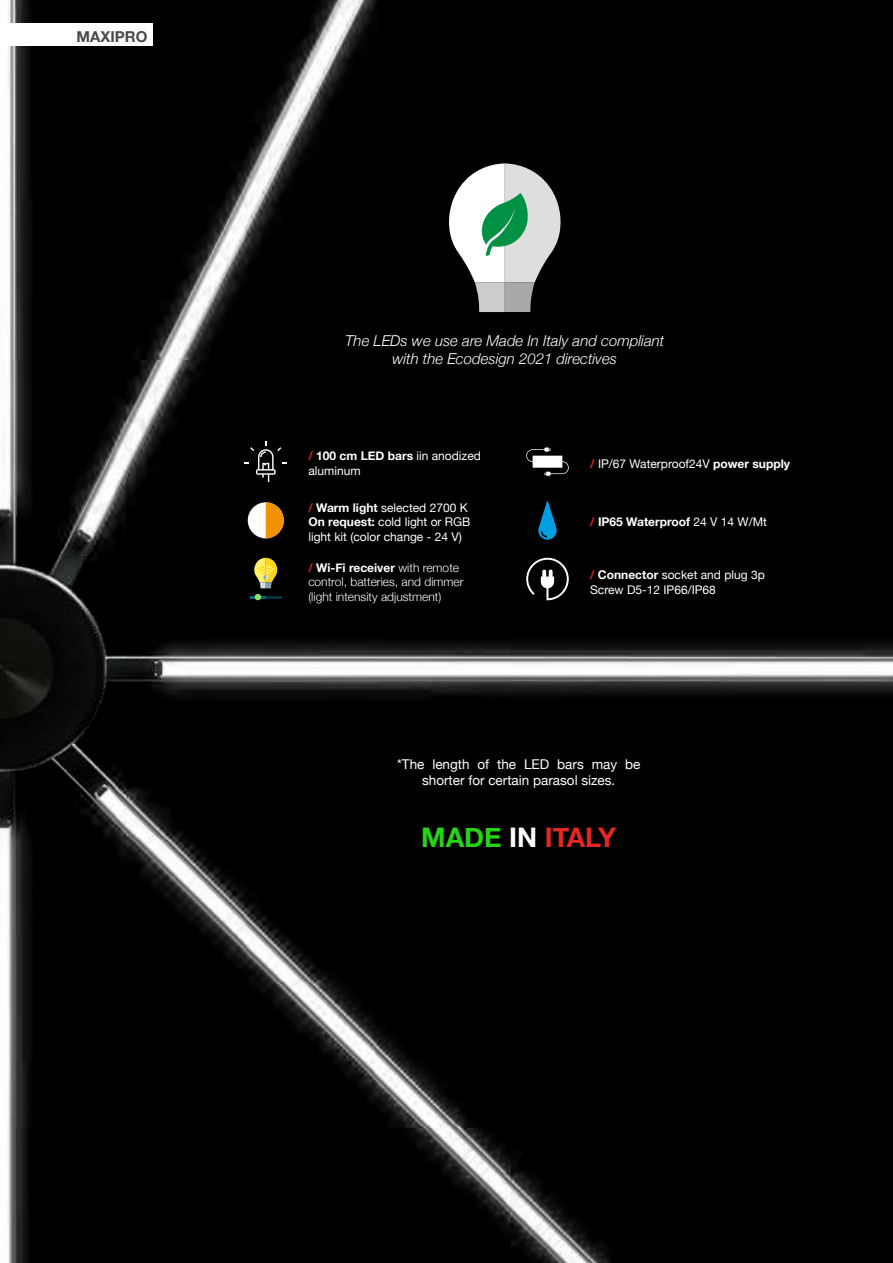
<style>
.page{position:relative;width:893px;height:1263px;background:#fff}
.page>*{position:absolute;margin:0;border:0;box-sizing:border-box;transform-origin:0 0}
.t1{font:700 27px "Helvetica Neue";color:#e42721}
.t2{font:italic 300 15px/18px "Helvetica Neue";color:#fff;text-align:center}
.t3{font:700 15px "Helvetica Neue";color:#494a48}
.t4{font:13.5px/16.2px "Helvetica Neue";color:#fff;text-align:center}
.t5{font:12px/14.4px "Helvetica Neue";color:#fff}
.t6{font:300 12px/14.4px "Helvetica Neue";color:#fff}
.t7{font:700 12px "Helvetica Neue";color:#fff}
.s1{font-weight:700;color:#e32820}
.s2{font-weight:700}
.s3{font-weight:700;color:#e42721}
.s4{color:#e32820}
.s5{font-weight:400}
.s6{color:#25d415}
.s7{color:#fff}
</style>
<div class="page">
<img style="left:0;top:0;width:892px;height:1263px">
<svg style="left:244px;top:441px;width:43px;height:41px;background:#1f1f1f"></svg>
<svg style="left:526px;top:447px;width:43px;height:29px"></svg>
<svg style="left:248px;top:502px;width:36px;height:36px"></svg>
<svg style="left:250px;top:594px;width:31px;height:6px"></svg>
<svg style="left:254px;top:558px;width:23px;height:30px"></svg>
<svg style="left:526px;top:558px;width:43px;height:42px"></svg>
<svg style="left:537px;top:501px;width:20px;height:39px"></svg>
<svg style="left:448px;top:163px;width:114px;height:149px"></svg>
<hr style="left:892px;top:0;width:1px;height:1263px;background:#000">
<div style="left:0;top:24px;width:153px;height:22px;background:#fff"></div>
<p class="t3" style="left:77px;top:25px;width:72px">MAXIPRO</p>
<p class="t2" style="left:345px;top:330px;width:320px">The LEDs we use are Made In Italy and compliant with the Ecodesign 2021 directives</p>
<p class="t5" style="left:308px;top:449px;width:174px"><span class="s1">/</span> <span class="s2">100 cm LED bars</span> iin anodized aluminum</p>
<p class="t5" style="left:308px;top:501px;width:164px"><span class="s1">/</span> <span class="s2">Warm light</span> selected 2700 K<br><span class="s2">On request:</span> cold light or RGB light kit (color change - 24 V)</p>
<p class="t6" style="left:308px;top:559px;width:157px"><span class="s3">/</span> <span class="s2">Wi-Fi receiver</span> with remote control, batteries, and dimmer (light intensity adjustment)</p>
<p class="t5" style="left:590px;top:568px;width:176px"><span class="s3">/</span> <span class="s2">Connector</span> socket and plug 3p<br>Screw D5-12 IP66/IP68</p>
<p class="t5" style="left:590px;top:457px;width:201px"><span class="s1">/</span> IP/67 Waterproof24V <span class="s2">power supply</span></p>
<p class="t7" style="left:590px;top:512px;width:178px"><span class="s4">/</span> IP65 Waterproof <span class="s5">24 V 14 W/Mt</span></p>
<p class="t4" style="left:397px;top:757px;width:245px">*The length of the LED bars may be shorter for certain parasol sizes.</p>
<h1 class="t1" style="left:421px;top:816px;width:196px"><span class="s6">MADE</span> <span class="s7">IN</span> ITALY</h1>
</div>
